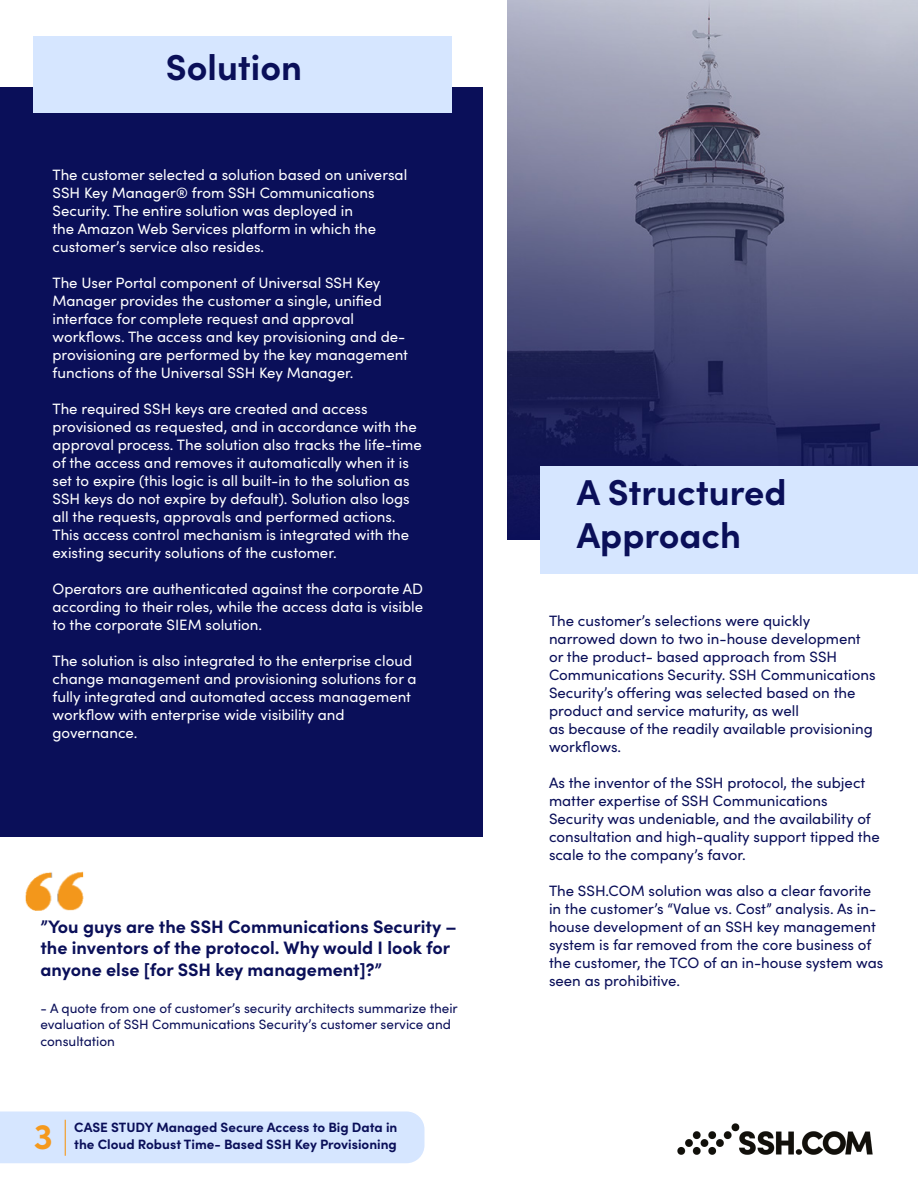
<style>
.page{position:relative;width:918px;height:1188px;background:#fff}
.page>*{position:absolute;margin:0;border:0;box-sizing:border-box;transform-origin:0 0}
.Heading__1{font:700 36px "Sofia Pro";color:#0a0f59}
.Heading__1-2{font:700 36px "Sofia Pro";color:#f5991c}
.Heading__1-3{font:700 18px/21.6px "Sofia Pro";color:#0a0f59}
.Heading__1-4{font:15px/18px "Sofia Pro";color:#fff}
.Heading__1-5{font:15px/18px "Sofia Pro";color:#0a0f59}
.Heading__1-6{font:13.5px/16.2px "Sofia Pro";color:#0a0f59}
.Heading__1-7{font:700 13.5px/16.2px "Sofia Pro";color:#0a0f59}
</style>
<div class="page">
<img style="left:507px;top:0;width:411px;height:540px">
<div style="left:0;top:88px;width:482px;height:749px;background:#0a0f59"></div>
<div style="left:0;top:1112px;width:424px;height:51px;background:#d6e6ff"></div>
<hr style="left:65px;top:1120px;width:1px;height:36px;background:#f5991c">
<img style="left:25px;top:871px;width:59px;height:40px">
<img style="left:678px;top:1124px;width:195px;height:31px">
<div style="left:34px;top:36px;width:418px;height:76px;background:#d6e6ff"></div>
<div style="left:540px;top:466px;width:378px;height:108px;background:#d6e6ff"></div>
<p class="Heading__1" style="left:166px;top:40px;width:138px">Solution</p>
<p class="Heading__1-4" style="left:52px;top:165px;width:356px">The customer selected a solution based on universal SSH Key Manager® from SSH Communications Security. The entire solution was deployed in<br>the Amazon Web Services platform in which the customer’s service also resides.</p>
<p class="Heading__1-4" style="left:52px;top:273px;width:357px">The User Portal component of Universal SSH Key Manager provides the customer a single, unified interface for complete request and approval workflows. The access and key provisioning and de&shy;provisioning are performed by the key management functions of the Universal SSH Key Manager.</p>
<p class="Heading__1-4" style="left:52px;top:399px;width:371px">The required SSH keys are created and access provisioned as requested, and in accordance with the approval process. The solution also tracks the life-time of the access and removes it automatically when it is set to expire (this logic is all built-in to the solution as SSH keys do not expire by default). Solution also logs all the requests, approvals and performed actions.<br>This access control mechanism is integrated with the existing security solutions of the customer.</p>
<p class="Heading__1-4" style="left:52px;top:579px;width:372px;text-align:justify">Operators are authenticated against the corporate AD according to their roles, while the access data is visible to the corporate SIEM solution.</p>
<p class="Heading__1-4" style="left:52px;top:651px;width:366px">The solution is also integrated to the enterprise cloud change management and provisioning solutions for a fully integrated and automated access management workflow with enterprise wide visibility and governance.</p>
<p class="Heading__1-3" style="left:40px;top:914px;width:418px">”You guys are the SSH Communications Security – the inventors of the protocol. Why would I look for anyone else [for SSH key management]?”</p>
<p class="Heading__1-6" style="left:40px;top:1000px;width:419px">- A quote from one of customer’s security architects summarize their evaluation of SSH Communications Security’s customer service and consultation</p>
<p class="Heading__1-2" style="left:34px;top:1108px;width:21px">3</p>
<p class="Heading__1-7" style="left:74px;top:1119px;width:325px">CASE STUDY Managed Secure Access to Big Data in the Cloud Robust Time- Based SSH Key Provisioning</p>
<p class="Heading__1" style="left:577px;top:465px;width:211px">A Structured</p>
<p class="Heading__1" style="left:577px;top:508px;width:166px">Approach</p>
<p class="Heading__1-5" style="left:549px;top:611px;width:328px">The customer’s selections were quickly narrowed down to two in-house development or the product- based approach from SSH Communications Security. SSH Communications Security’s offering was selected based on the product and service maturity, as well</p>
<p class="Heading__1-5" style="left:549px;top:719px;width:325px">as because of the readily available provisioning workflows.</p>
<p class="Heading__1-5" style="left:549px;top:773px;width:332px">As the inventor of the SSH protocol, the subject matter expertise of SSH Communications Security was undeniable, and the availability of consultation and high-quality support tipped the scale to the company’s favor.</p>
<p class="Heading__1-5" style="left:549px;top:881px;width:336px">The SSH.COM solution was also a clear favorite in the customer’s “Value vs. Cost” analysis. As in&shy;house development of an SSH key management system is far removed from the core business of the customer, the TCO of an in-house system was seen as prohibitive.</p>
</div>
